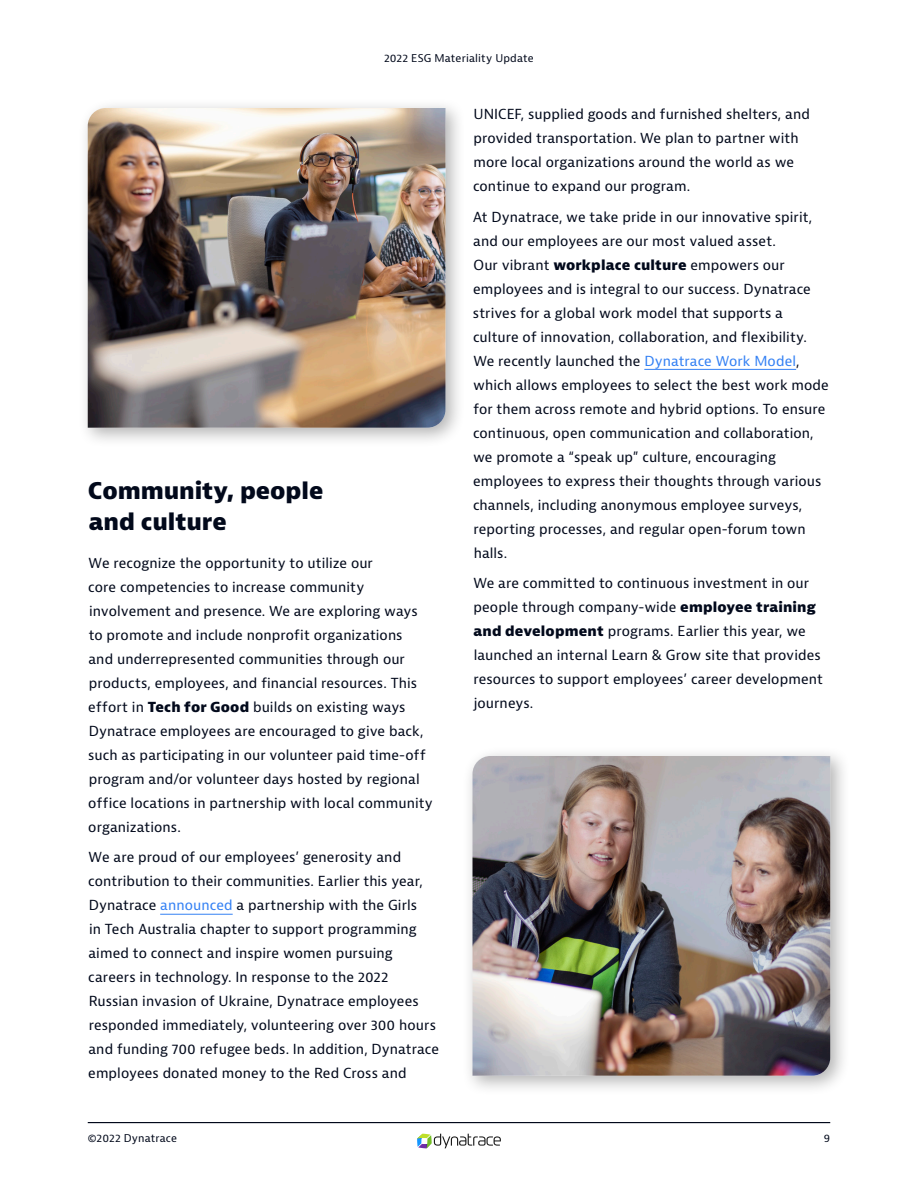
<style>
.page{position:relative;width:918px;height:1188px;background:#fff}
.page>*{position:absolute;margin:0;border:0;box-sizing:border-box;transform-origin:0 0}
.t1{font:800 22.5px/31.5px "Bernina Sans";letter-spacing:-.005em;color:#02091b}
.Body_General{font:13.5px/24px "Bernina Sans";letter-spacing:.005em;color:#02091b}
.t2{font:10.5px "Bernina Sans";letter-spacing:.015em;color:#02091b}
.s1{font-weight:800}
.s2{color:#3481f4}
</style>
<div class="page">
<hr style="left:88px;top:1122px;width:742px;height:1px;background:#02091b">
<svg style="left:417px;top:1134px;width:84px;height:14px"></svg>
<hr style="left:160px;top:914px;width:73px;height:1px;background:#3481f4">
<div style="left:77px;top:98px;width:389px;height:350px;background:#000;opacity:.3"></div>
<img style="left:88px;top:108px;width:358px;height:320px">
<div style="left:462px;top:746px;width:388px;height:350px;background:#000;opacity:.3"></div>
<img style="left:472px;top:756px;width:358px;height:320px">
<hr style="left:644px;top:369px;width:152px;height:1px;background:#3481f4">
<p class="t2" style="left:384px;top:52px;width:151px">2022 ESG Materiality Update</p>
<h2 class="t1" style="left:88px;top:475px;width:237px">Community, people and culture</h2>
<p class="Body_General" style="left:88px;top:551px;width:346px">We recognize the opportunity to utilize our<br>core competencies to increase community involvement and presence. We are exploring ways to promote and include nonprofit organizations<br>and underrepresented communities through our products, employees, and financial resources. This effort in <span class="s1">Tech for Good</span> builds on existing ways Dynatrace employees are encouraged to give back, such as participating in our volunteer paid time-off program and/or volunteer days hosted by regional office locations in partnership with local community organizations.</p>
<p class="Body_General" style="left:88px;top:846px;width:352px">We are proud of our employees’ generosity and contribution to their communities. Earlier this year, Dynatrace <span class="s2">announced</span> a partnership with the Girls<br>in Tech Australia chapter to support programming aimed to connect and inspire women pursuing careers in technology. In response to the 2022<br>Russian invasion of Ukraine, Dynatrace employees responded immediately, volunteering over 300 hours and funding 700 refugee beds. In addition, Dynatrace employees donated money to the Red Cross and</p>
<p class="Body_General" style="left:473px;top:102px;width:338px">UNICEF, supplied goods and furnished shelters, and provided transportation. We plan to partner with more local organizations around the world as we continue to expand our program.</p>
<p class="Body_General" style="left:473px;top:205px;width:357px">At Dynatrace, we take pride in our innovative spirit, and our employees are our most valued asset.<br>Our vibrant <span class="s1">workplace culture</span> empowers our employees and is integral to our success. Dynatrace strives for a global work model that supports a culture of innovation, collaboration, and flexibility.<br>We recently launched the <span class="s2">Dynatrace Work Model</span>, which allows employees to select the best work mode for them across remote and hybrid options. To ensure continuous, open communication and collaboration, we promote a “speak up” culture, encouraging employees to express their thoughts through various channels, including anonymous employee surveys, reporting processes, and regular open-forum town halls.</p>
<p class="Body_General" style="left:473px;top:572px;width:351px">We are committed to continuous investment in our people through company-wide <span class="s1">employee training and development</span> programs. Earlier this year, we launched an internal Learn &amp; Grow site that provides resources to support employees’ career development journeys.</p>
<p class="t2" style="left:88px;top:1131px;width:91px">©2022 Dynatrace</p>
<p class="t2" style="left:824px;top:1131px;width:8px">9</p>
</div>
